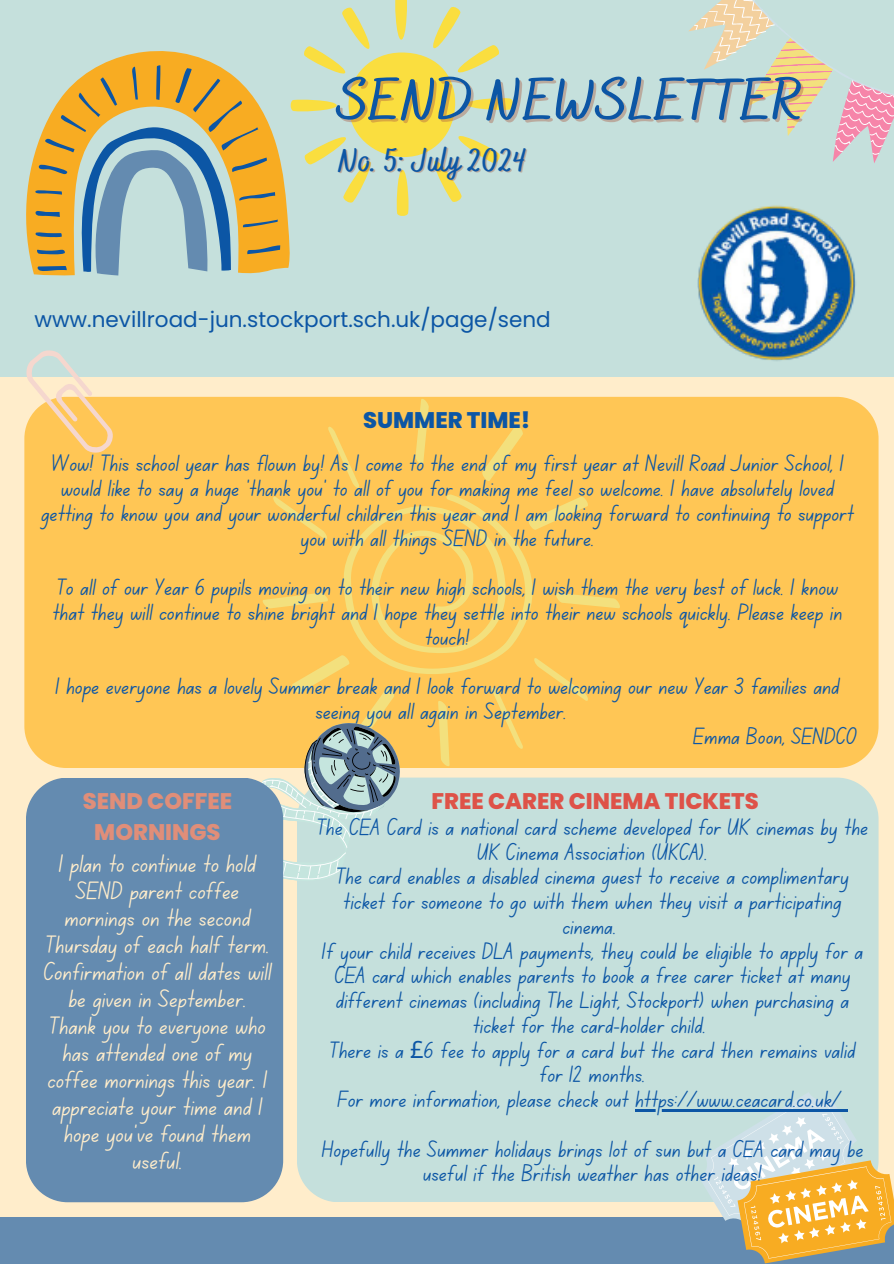
<style>
.page{position:relative;width:894px;height:1264px;background:#fff}
.page>*{position:absolute;margin:0;border:0;box-sizing:border-box;transform-origin:0 0}
.t1{font:700 58.35px "Bakerie Smooth";color:#0c56a5}
.t2{font:700 32.85px "Bakerie Smooth";color:#0c56a5}
.t3{font:25.35px/27px "Canva School Font";color:#ffedcb;text-align:center}
.t4{font:23.85px/24.8px "Canva School Font";color:#0c56a5;text-align:center}
.t5{font:800 22.5px "Poppins";color:#de5248}
.t6{font:800 22.5px/31.5px "Poppins";color:#e08e79;text-align:center}
.t7{font:800 22.5px "Poppins";color:#0c56a5}
.t8{font:21.45px "Poppins";color:#0c56a5}
.s1{font-family:"Noto Sans"}
</style>
<div class="page">
<div style="left:0;top:0;width:893px;height:1263px;background:#ffedcb"></div>
<div style="left:0;top:0;width:893px;height:376px;background:#c5e0dc"></div>
<svg style="left:26px;top:51px;width:263px;height:224px"></svg>
<svg style="left:81px;top:272px;width:150px;height:3px"></svg>
<svg style="left:33px;top:65px;width:247px;height:207px"></svg>
<div style="left:0;top:1217px;width:893px;height:46px;background:#648bb0"></div>
<div style="left:24px;top:397px;width:854px;height:371px;background:#ffc655"></div>
<svg style="left:25px;top:350px;width:90px;height:104px"></svg>
<img style="left:697px;top:205px;width:159px;height:156px">
<div style="left:297px;top:777px;width:581px;height:425px;background:#c5e0dc"></div>
<svg style="left:290px;top:0;width:223px;height:216px"></svg>
<svg style="left:688px;top:0;width:205px;height:163px"></svg>
<svg style="left:415px;top:397px;width:13px;height:69px"></svg>
<svg style="left:327px;top:426px;width:32px;height:62px;background:#fcca5b"></svg>
<svg style="left:481px;top:425px;width:42px;height:56px;background:#fbcd60"></svg>
<svg style="left:213px;top:494px;width:406px;height:387px;background:#eccc7a"></svg>
<hr style="left:635px;top:1109px;width:205px;height:2px;background:#0c56a5">
<svg style="left:699px;top:1092px;width:194px;height:171px"></svg>
<div style="left:26px;top:777px;width:257px;height:425px;background:#648bb0"></div>
<p class="t1" style="left:338px;top:65px;width:467px">SEND NEWSLETTER</p>
<p class="t2" style="left:338px;top:141px;width:191px">No. 5: July 2024</p>
<p class="t8" style="left:34px;top:304px;width:518px">www.nevillroad-jun.stockport.sch.uk/page/send</p>
<h4 class="t7" style="left:363px;top:405px;width:169px">SUMMER TIME!</h4>
<p class="t4" style="left:41px;top:454px;width:814px">Wow! This school year has flown by! As I come to the end of my first year at Nevill Road Junior School, I would like to say a huge ‘thank you’ to all of you for making me feel so welcome. I have absolutely loved getting to know you and your wonderful children this year and I am looking forward to continuing to support you with all things SEND in the future.</p>
<p class="t4" style="left:52px;top:578px;width:791px">To all of our Year 6 pupils moving on to their new high schools, I wish them the very best of luck. I know that they will continue to shine bright and I hope they settle into their new schools quickly. Please keep in touch!</p>
<h1 class="t4" style="left:56px;top:677px;width:785px">I hope everyone has a lovely Summer break and I look forward to welcoming our new Year 3 families and</h1>
<h1 class="t4" style="left:315px;top:702px;width:253px">seeing you all again in September.</h1>
<h1 class="t4" style="left:693px;top:726px;width:165px">Emma Boon, SENDCO</h1>
<h3 class="t6" style="left:83px;top:784px;width:151px">SEND COFFEE<br>MORNINGS</h3>
<h3 class="t3" style="left:43px;top:853px;width:230px">I plan to continue to hold<br>SEND parent coffee mornings on the second<br>Thursday of each half term.<br>Confirmation of all dates will be given in September.<br>Thank you to everyone who has attended one of my coffee mornings this year. I appreciate your time and I hope you’ve found them useful.</h3>
<h3 class="t5" style="left:431px;top:784px;width:329px">FREE CARER CINEMA TICKETS</h3>
<h2 class="t4" style="left:316px;top:817px;width:553px">The CEA Card is a national card scheme developed for UK cinemas by the UK Cinema Association (UKCA).<br>The card enables a disabled cinema guest to receive a complimentary ticket for someone to go with them when they visit a participating cinema.<br>If your child receives DLA payments, they could be eligible to apply for a CEA card which enables parents to book a free carer ticket at many different cinemas (including The Light, Stockport) when purchasing a ticket for the card-holder child.<br>There is a <span class="s1">£</span>6 fee to apply for a card but the card then remains valid for 12 months.<br>For more information, please check out https://www.ceacard.co.uk/</h2>
<p class="t4" style="left:321px;top:1139px;width:543px">Hopefully the Summer holidays brings lot of sun but a CEA card may be useful if the British weather has other ideas!</p>
</div>
